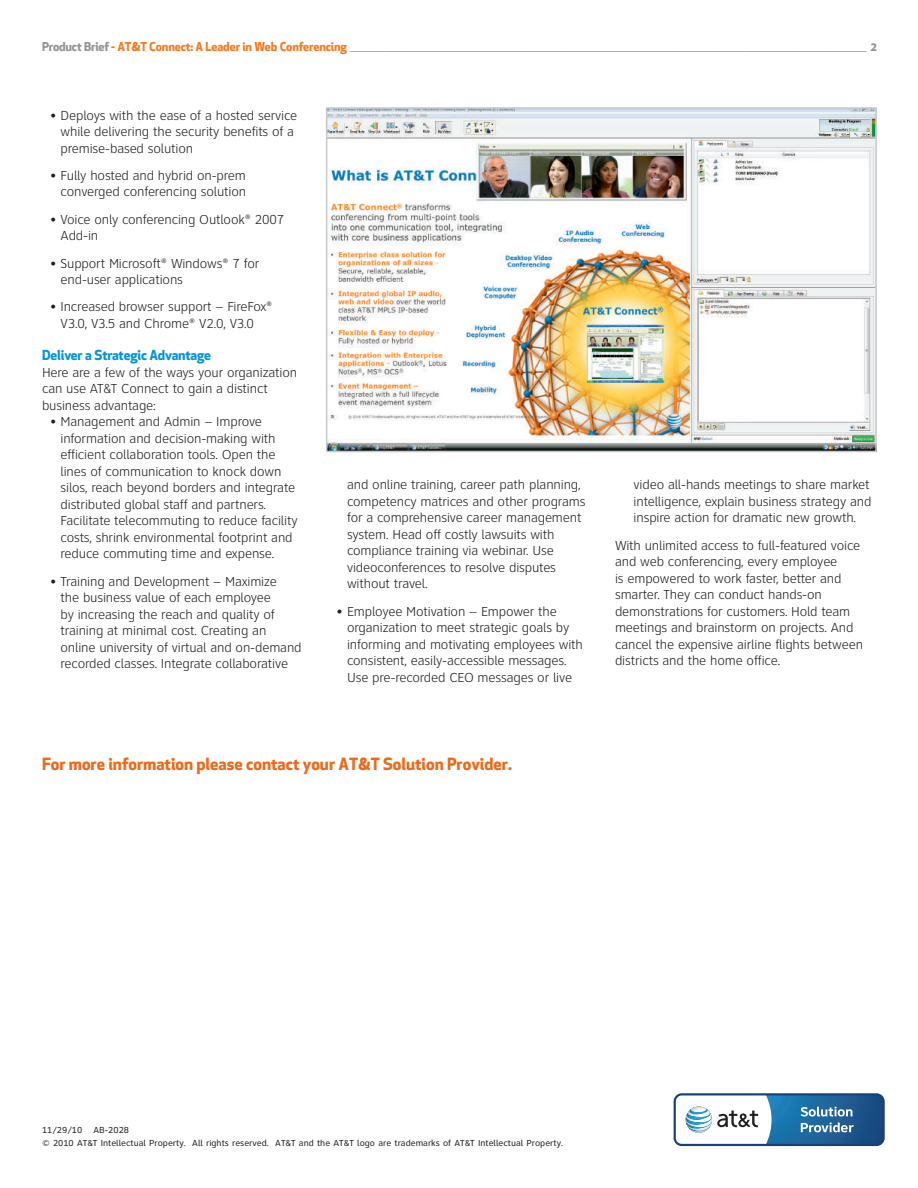
<style>
.page{position:relative;width:918px;height:1188px;background:#fff}
.page>*{position:absolute;margin:0;border:0;box-sizing:border-box;transform-origin:0 0}
.t1{font:700 16.5px "Apex ATT";color:#eb6b1d}
.t2{font:300 13.5px/16.5px "Clearview ATT";letter-spacing:-.01em;color:#231f20}
.t3{font:700 13.5px "Apex ATT";letter-spacing:-.01em;color:#0696d7}
.t4{font:12px "Clearview ATT";color:#939598}
.t5{font:9px/13.2px "Clearview ATT";color:#231f20}
.s1{font-family:"Apex ATT";font-weight:700}
.s2{font-family:"Apex ATT";font-weight:700;color:#f47b21}
</style>
<div class="page">
<img style="left:329px;top:110px;width:545px;height:339px">
<div style="left:326px;top:107px;width:551px;height:345px;border:2px solid #c5c9cc"></div>
<div style="left:674px;top:1093px;width:211px;height:53px;background:#1a4078;border-radius:8px"></div>
<svg style="left:676px;top:1095px;width:207px;height:49px"></svg>
<svg style="left:690px;top:1108px;width:21px;height:22px"></svg>
<svg style="left:690px;top:1108px;width:21px;height:21px"></svg>
<svg style="left:690px;top:1109px;width:21px;height:20px"></svg>
<svg style="left:691px;top:1109px;width:20px;height:20px"></svg>
<svg style="left:691px;top:1109px;width:20px;height:19px"></svg>
<svg style="left:692px;top:1109px;width:19px;height:19px"></svg>
<svg style="left:692px;top:1109px;width:18px;height:19px"></svg>
<svg style="left:692px;top:1110px;width:18px;height:18px"></svg>
<svg style="left:694px;top:1110px;width:16px;height:17px"></svg>
<svg style="left:694px;top:1110px;width:16px;height:16px"></svg>
<svg style="left:694px;top:1111px;width:16px;height:15px"></svg>
<svg style="left:694px;top:1111px;width:15px;height:15px"></svg>
<svg style="left:695px;top:1111px;width:14px;height:15px"></svg>
<p class="t4" style="left:42px;top:39px;width:837px"><span class="s1">Product Brief</span> <span class="s2">- AT&amp;T Connect: A Leader in Web Conferencing</span> _________________________________________________________________________________________ <span class="s1">2</span></p>
<p class="t2" style="left:61px;top:107px;width:238px;text-indent:-11px">• Deploys with the ease of a hosted service while delivering the security benefits of a premise-based solution</p>
<p class="t2" style="left:50px;top:167px;width:198px;text-align:right">• Fully hosted and hybrid on-prem converged conferencing solution</p>
<p class="t2" style="left:61px;top:211px;width:225px;text-indent:-11px">• Voice only conferencing Outlook® 2007<br>Add-in</p>
<p class="t2" style="left:61px;top:255px;width:200px;text-indent:-11px">• Support Microsoft® Windows® 7 for end-user applications</p>
<p class="t2" style="left:50px;top:299px;width:224px;text-align:center">• Increased browser support – FireFox®<br>V3.0, V3.5 and Chrome® V2.0, V3.0</p>
<p class="t3" style="left:42px;top:346px;width:171px">Deliver a Strategic Advantage</p>
<p class="t2" style="left:42px;top:364px;width:257px">Here are a few of the ways your organization can use AT&amp;T Connect to gain a distinct business advantage:</p>
<p class="t2" style="left:61px;top:414px;width:239px;text-indent:-11px">• Management and Admin – Improve information and decision-making with efficient collaboration tools. Open the lines of communication to knock down silos, reach beyond borders and integrate distributed global staff and partners.<br>Facilitate telecommuting to reduce facility costs, shrink environmental footprint and reduce commuting time and expense.</p>
<p class="t2" style="left:61px;top:573px;width:243px;text-indent:-11px">• Training and Development – Maximize<br>the business value of each employee<br>by increasing the reach and quality of training at minimal cost. Creating an online university of virtual and on-demand recorded classes. Integrate collaborative</p>
<p class="t2" style="left:347px;top:477px;width:240px">and online training, career path planning, competency matrices and other programs for a comprehensive career management system. Head off costly lawsuits with compliance training via webinar. Use videoconferences to resolve disputes without travel.</p>
<p class="t2" style="left:347px;top:603px;width:237px;text-indent:-11px">• Employee Motivation – Empower the organization to meet strategic goals by informing and motivating employees with consistent, easily-accessible messages.<br>Use pre-recorded CEO messages or live</p>
<p class="t1" style="left:42px;top:752px;width:471px">For more information please contact your AT&amp;T Solution Provider.</p>
<p class="t2" style="left:634px;top:477px;width:239px">video all-hands meetings to share market intelligence, explain business strategy and inspire action for dramatic new growth.</p>
<p class="t2" style="left:615px;top:537px;width:250px">With unlimited access to full-featured voice and web conferencing, every employee<br>is empowered to work faster, better and smarter. They can conduct hands-on demonstrations for customers. Hold team meetings and brainstorm on projects. And cancel the expensive airline flights between districts and the home office.</p>
<p class="t5" style="left:42px;top:1123px;width:523px">11/29/10 AB-2028<br>© 2010 AT&amp;T Intellectual Property. All rights reserved. AT&amp;T and the AT&amp;T logo are trademarks of AT&amp;T Intellectual Property.</p>
</div>
